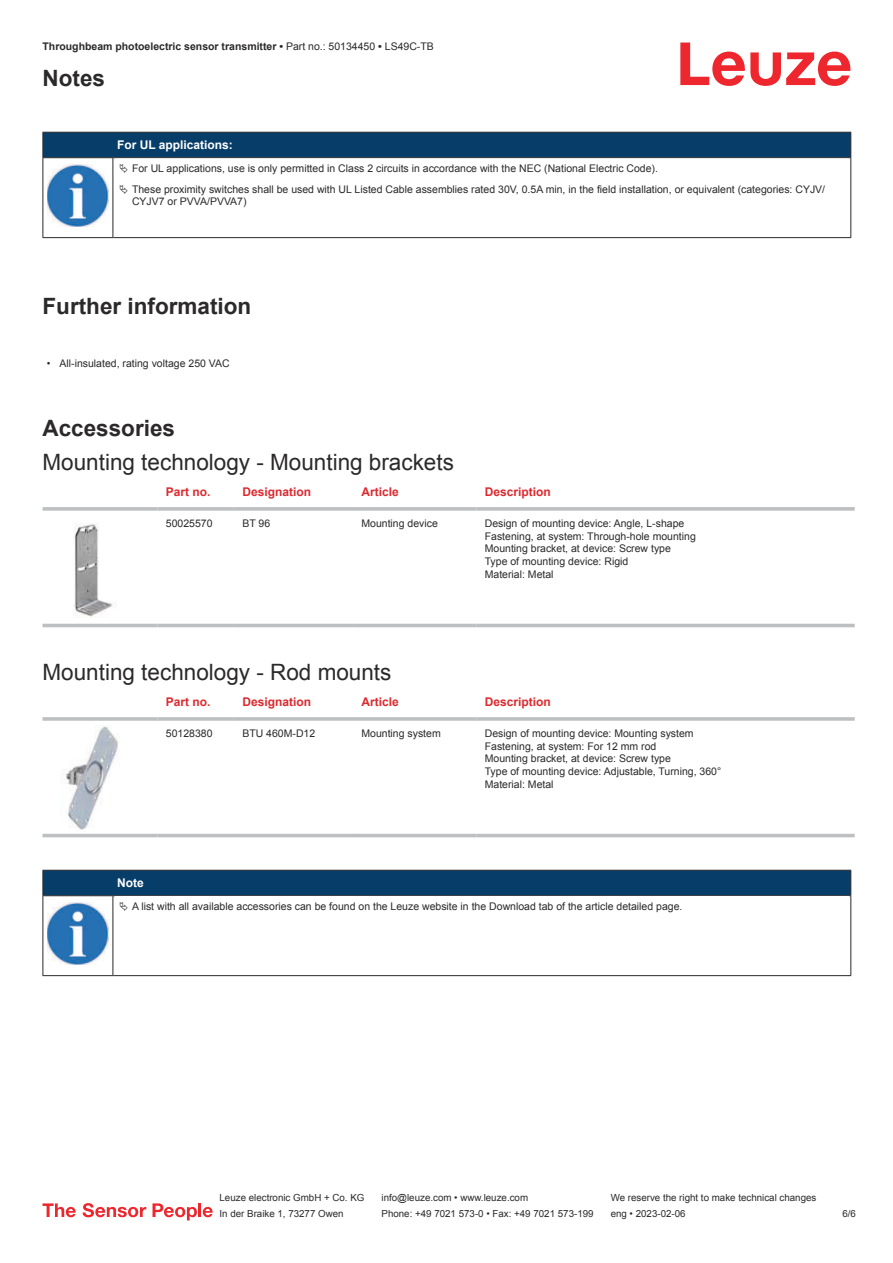
<style>
.page{position:relative;width:893px;height:1263px;background:#fff}
.page>*{position:absolute;margin:0;border:0;box-sizing:border-box;transform-origin:0 0}
.t1{font:22.5px "Arial";color:#2b292a}
.t2{font:700 22.5px "Arial";color:#2b292a}
.t3{font:700 12px "Arial";color:#db2a30}
.t4{font:700 12px "Arial";color:#fff}
.t5{font:10.5px/12.6px "Arial";color:#2b292a}
.t6{font:700 10.5px "Arial";color:#2b292a}
.t7{font:9.75px "Arial";color:#2b292a}
.s1{font-weight:400}
</style>
<div class="page">
<svg style="left:680px;top:43px;width:170px;height:43px"></svg>
<div style="left:43px;top:623px;width:812px;height:5px;background:#ececed"></div>
<svg style="left:43px;top:507px;width:114px;height:4px"></svg>
<svg style="left:157px;top:507px;width:77px;height:4px"></svg>
<svg style="left:234px;top:507px;width:119px;height:4px"></svg>
<svg style="left:353px;top:507px;width:123px;height:4px"></svg>
<svg style="left:476px;top:507px;width:379px;height:4px;background:#c3c5c7"></svg>
<hr style="left:43px;top:624px;width:114px;height:3px;background:#bdbfc1">
<hr style="left:157px;top:624px;width:77px;height:3px;background:#bdbfc1">
<hr style="left:234px;top:624px;width:119px;height:3px;background:#bdbfc1">
<hr style="left:353px;top:624px;width:123px;height:3px;background:#bdbfc1">
<hr style="left:476px;top:624px;width:379px;height:3px;background:#bdbfc1">
<img style="left:73px;top:523px;width:44px;height:94px">
<div style="left:43px;top:833px;width:812px;height:5px;background:#eeefef"></div>
<hr style="left:43px;top:717px;width:114px;height:4px;background:#bdbfc1">
<hr style="left:157px;top:717px;width:77px;height:4px;background:#c8cacb">
<hr style="left:234px;top:717px;width:119px;height:4px;background:#c3c5c6">
<hr style="left:353px;top:717px;width:123px;height:4px;background:#bdbfc1">
<hr style="left:476px;top:717px;width:379px;height:4px;background:#c8cacb">
<hr style="left:43px;top:834px;width:114px;height:3px;background:#bdbfc1">
<hr style="left:157px;top:834px;width:77px;height:3px;background:#bdbfc1">
<hr style="left:234px;top:834px;width:119px;height:3px;background:#bdbfc1">
<hr style="left:353px;top:834px;width:123px;height:3px;background:#bdbfc1">
<hr style="left:476px;top:834px;width:379px;height:3px;background:#bdbfc1">
<img style="left:65px;top:725px;width:54px;height:106px">
<div style="left:43px;top:870px;width:808px;height:26px;background:#063d69"></div>
<hr style="left:113px;top:895px;width:738px;height:1px;background:#2b292a">
<hr style="left:43px;top:896px;width:1px;height:75px;background:#2b292a">
<hr style="left:113px;top:896px;width:1px;height:75px;background:#2b292a">
<hr style="left:850px;top:896px;width:1px;height:75px;background:#2b292a">
<hr style="left:43px;top:975px;width:70px;height:1px;background:#2b292a">
<hr style="left:113px;top:975px;width:738px;height:1px;background:#2b292a">
<img style="left:47px;top:902px;width:61px;height:63px">
<svg style="left:43px;top:1203px;width:33px;height:14px"></svg>
<svg style="left:83px;top:1203px;width:63px;height:14px"></svg>
<svg style="left:153px;top:1203px;width:44px;height:17px"></svg>
<hr style="left:198px;top:1203px;width:3px;height:14px;background:#ed272d">
<svg style="left:203px;top:1207px;width:10px;height:10px"></svg>
<hr style="left:43px;top:158px;width:1px;height:75px;background:#2b292a">
<hr style="left:113px;top:158px;width:1px;height:75px;background:#2b292a">
<hr style="left:850px;top:158px;width:1px;height:75px;background:#2b292a">
<hr style="left:43px;top:237px;width:70px;height:1px;background:#2b292a">
<hr style="left:113px;top:237px;width:738px;height:1px;background:#2b292a">
<img style="left:47px;top:212px;width:58px;height:15px">
<svg style="left:43px;top:132px;width:808px;height:80px"></svg>
<p class="t6" style="left:43px;top:43px;width:393px">Throughbeam photoelectric sensor transmitter • <span class="s1">Part no.: 50134450</span> • <span class="s1">LS49C-TB</span></p>
<h1 class="t2" style="left:43px;top:70px;width:64px">Notes</h1>
<p class="t4" style="left:117px;top:140px;width:117px">For UL applications:</p>
<p class="t5" style="left:132px;top:160px;width:695px;line-height:20.2px">For UL applications, use is only permitted in Class 2 circuits in accordance with the NEC (National Electric Code).<br>These proximity switches shall be used with UL Listed Cable assemblies rated 30V, 0.5A min, in the field installation, or equivalent (categories: CYJV/</p>
<p class="t5" style="left:132px;top:196px;width:116px">CYJV7 or PVVA/PVVA7)</p>
<h1 class="t2" style="left:43px;top:298px;width:210px">Further information</h1>
<p class="t5" style="left:47px;top:358px;width:184px">• All-insulated, rating voltage 250 VAC</p>
<h1 class="t2" style="left:43px;top:420px;width:134px">Accessories</h1>
<h1 class="t1" style="left:43px;top:453px;width:413px">Mounting technology - Mounting brackets</h1>
<p class="t3" style="left:166px;top:487px;width:46px">Part no.</p>
<p class="t3" style="left:242px;top:487px;width:70px">Designation</p>
<p class="t3" style="left:361px;top:487px;width:39px">Article</p>
<p class="t3" style="left:485px;top:487px;width:68px">Description</p>
<p class="t5" style="left:166px;top:518px;width:48px">50025570</p>
<p class="t5" style="left:242px;top:518px;width:29px">BT 96</p>
<p class="t5" style="left:361px;top:518px;width:78px">Mounting device</p>
<p class="t5" style="left:485px;top:518px;width:213px">Design of mounting device: Angle, L-shape Fastening, at system: Through-hole mounting Mounting bracket, at device: Screw type Type of mounting device: Rigid<br>Material: Metal</p>
<h1 class="t1" style="left:43px;top:663px;width:350px">Mounting technology - Rod mounts</h1>
<p class="t3" style="left:166px;top:698px;width:46px">Part no.</p>
<p class="t3" style="left:242px;top:698px;width:70px">Designation</p>
<p class="t3" style="left:361px;top:698px;width:39px">Article</p>
<p class="t3" style="left:485px;top:698px;width:68px">Description</p>
<p class="t5" style="left:166px;top:728px;width:48px">50128380</p>
<p class="t5" style="left:242px;top:728px;width:74px">BTU 460M-D12</p>
<p class="t5" style="left:361px;top:728px;width:81px">Mounting system</p>
<p class="t5" style="left:485px;top:728px;width:238px">Design of mounting device: Mounting system Fastening, at system: For 12 mm rod<br>Mounting bracket, at device: Screw type<br>Type of mounting device: Adjustable, Turning, 360° Material: Metal</p>
<p class="t4" style="left:117px;top:878px;width:28px">Note</p>
<p class="t5" style="left:132px;top:901px;width:552px">A list with all available accessories can be found on the Leuze website in the Download tab of the article detailed page.</p>
<p class="t7" style="left:220px;top:1194px;width:146px">Leuze electronic GmbH + Co. KG</p>
<p class="t7" style="left:381px;top:1194px;width:148px">info@leuze.com • www.leuze.com</p>
<p class="t7" style="left:611px;top:1194px;width:207px">We reserve the right to make technical changes</p>
<p class="t7" style="left:220px;top:1210px;width:126px">In der Braike 1, 73277 Owen</p>
<p class="t7" style="left:381px;top:1210px;width:214px">Phone: +49 7021 573-0 • Fax: +49 7021 573-199</p>
<p class="t7" style="left:611px;top:1210px;width:76px">eng • 2023-02-06</p>
<p class="t7" style="left:842px;top:1210px;width:15px">6 /6</p>
</div>
